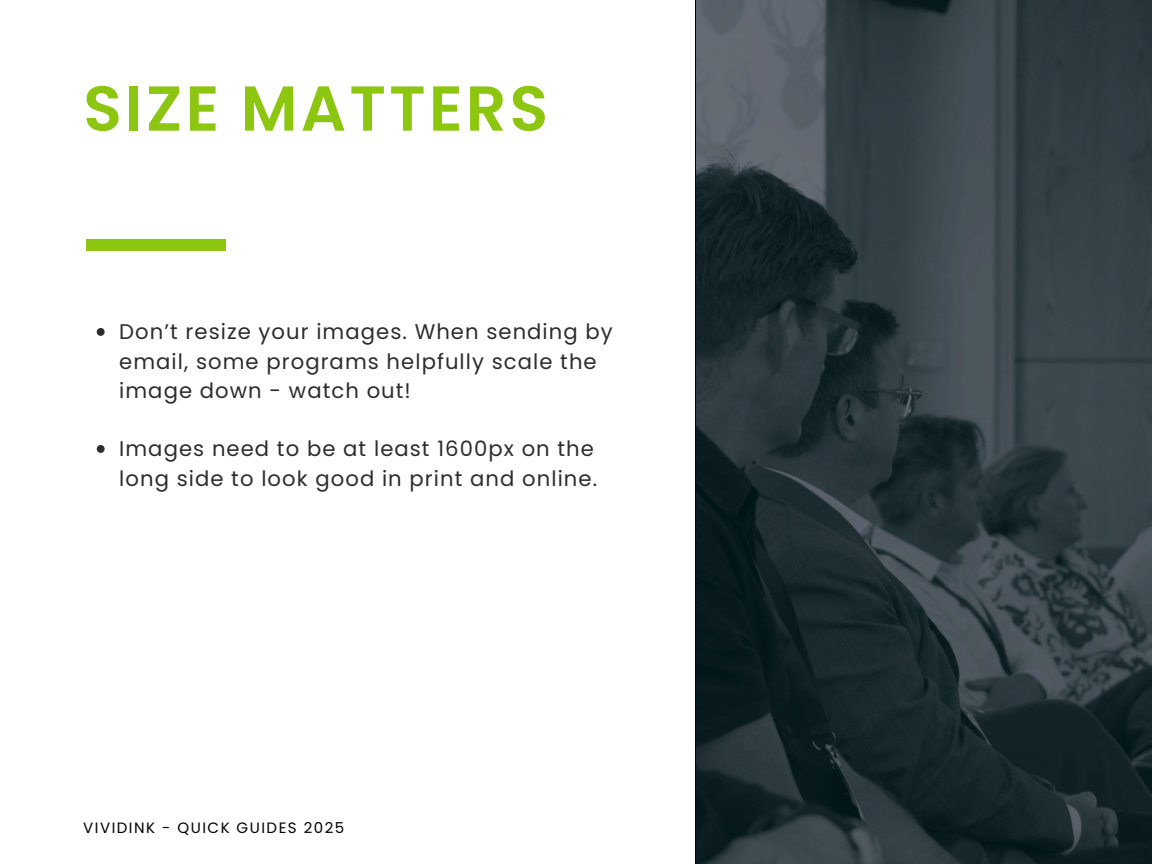
<style>
.page{position:relative;width:1152px;height:864px;background:#fff}
.page>*{position:absolute;margin:0;border:0;box-sizing:border-box;transform-origin:0 0}
.t1{font:600 63.45px "Poppins";letter-spacing:.05em;color:#8cc610}
.t2{font:21.15px/29.2px "Poppins";letter-spacing:.05em;color:#2d2d2d}
.t3{font:15px "Poppins";letter-spacing:.1em;color:#000}
</style>
<div class="page">
<img style="left:696px;top:0;width:456px;height:864px">
<div style="left:86px;top:240px;width:140px;height:11px;background:#8cc610"></div>
<svg style="left:97px;top:328px;width:8px;height:8px"></svg>
<svg style="left:97px;top:445px;width:8px;height:8px"></svg>
<p class="t1" style="left:83px;top:64px;width:466px">SIZE MATTERS</p>
<h1 class="t2" style="left:119px;top:317px;width:495px">Don’t resize your images. When sending by email, some programs helpfully scale the image down - watch out!</h1>
<p class="t2" style="left:119px;top:434px;width:479px">Images need to be at least 1600px on the long side to look good in print and online.</p>
<p class="t3" style="left:83px;top:817px;width:263px">VIVIDINK - QUICK GUIDES 2025</p>
</div>
